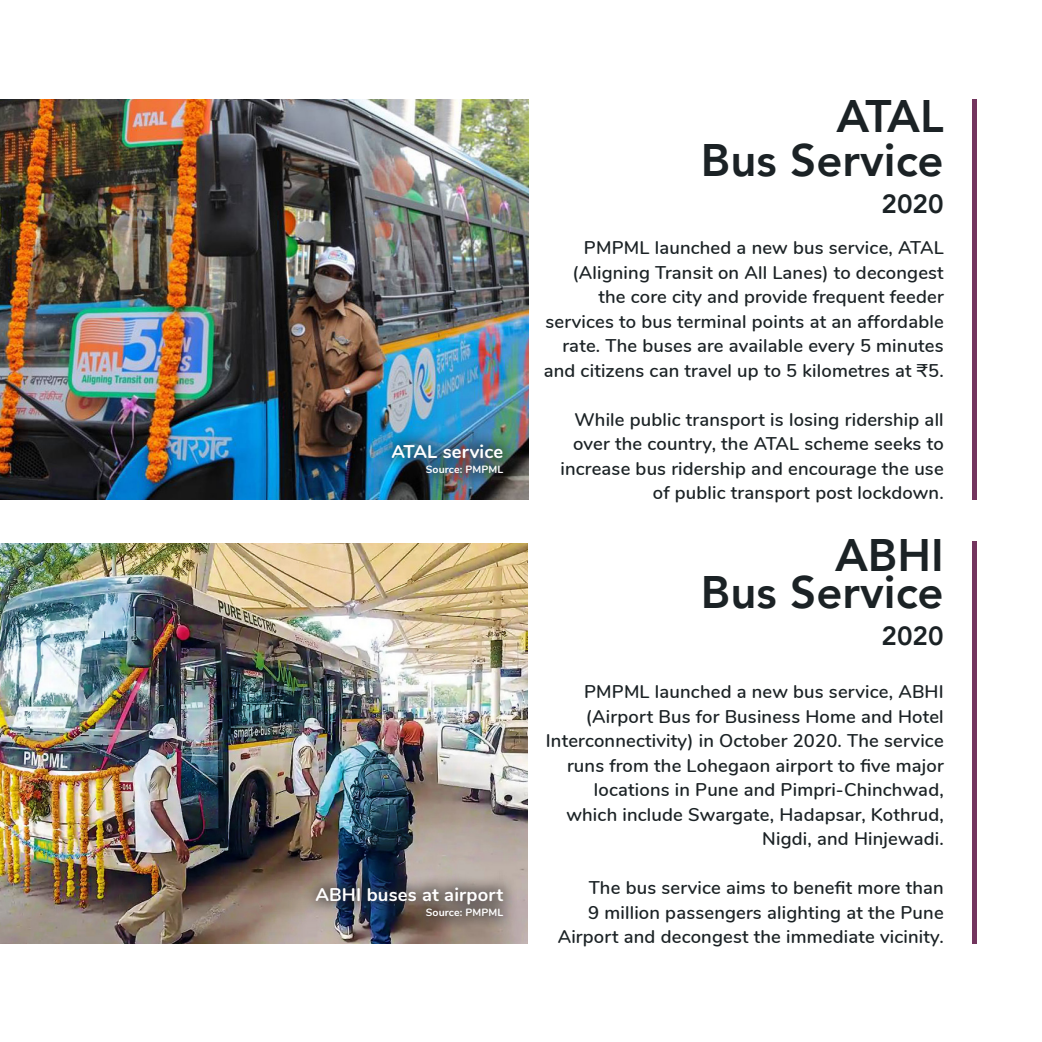
<style>
.page{position:relative;width:1042px;height:1042px;background:#fff}
.page>*{position:absolute;margin:0;border:0;box-sizing:border-box;transform-origin:0 0}
.t1{font:800 45.5px "Avenir";color:#1b2225}
.t2{font:800 26.25px "Avenir";color:#1b2225}
.t3{font:600 18.38px/24.5px "Nunito";letter-spacing:.01em;color:#1b2225;text-align:right}
.t4{font:700 18.38px "Nunito";letter-spacing:.01em;color:#fff}
.t5{font:700 10.5px "Nunito";letter-spacing:.01em;color:#fff}
</style>
<div class="page">
<img style="left:0;top:99px;width:529px;height:401px">
<hr style="left:973px;top:99px;width:4px;height:401px;background:#73355e">
<hr style="left:973px;top:542px;width:4px;height:402px;background:#73355e">
<img style="left:0;top:543px;width:528px;height:401px">
<div style="left:377px;top:428px;width:141px;height:61px;background:#231f20;opacity:.7"></div>
<div style="left:301px;top:871px;width:218px;height:61px;background:#231f20;opacity:.7"></div>
<p class="t4" style="left:391px;top:438px;width:113px">ATAL service</p>
<p class="t5" style="left:426px;top:462px;width:79px">Source: PMPML</p>
<p class="t4" style="left:315px;top:881px;width:189px">ABHI buses at airport</p>
<p class="t5" style="left:426px;top:905px;width:79px">Source: PMPML</p>
<p class="t1" style="left:836px;top:81px;width:109px">ATAL</p>
<p class="t1" style="left:701px;top:125px;width:244px">Bus Service</p>
<p class="t2" style="left:881px;top:183px;width:64px">2020</p>
<p class="t3" style="left:544px;top:235px;width:401px">PMPML launched a new bus service, ATAL (Aligning Transit on All Lanes) to decongest the core city and provide frequent feeder services to bus terminal points at an affordable rate. The buses are available every 5 minutes and citizens can travel up to 5 kilometres at ₹5.</p>
<p class="t3" style="left:560px;top:406px;width:385px">While public transport is losing ridership all over the country, the ATAL scheme seeks to increase bus ridership and encourage the use of public transport post lockdown.</p>
<p class="t1" style="left:835px;top:520px;width:110px">ABHI</p>
<p class="t1" style="left:701px;top:557px;width:244px">Bus Service</p>
<p class="t2" style="left:881px;top:615px;width:64px">2020</p>
<p class="t3" style="left:546px;top:678px;width:399px">PMPML launched a new bus service, ABHI (Airport Bus for Business Home and Hotel Interconnectivity) in October 2020. The service runs from the Lohegaon airport to five major locations in Pune and Pimpri-Chinchwad, which include Swargate, Hadapsar, Kothrud, Nigdi, and Hinjewadi.</p>
<p class="t3" style="left:589px;top:874px;width:356px">The bus service aims to benefit more than</p>
<p class="t3" style="left:558px;top:899px;width:387px">9 million passengers alighting at the Pune<br>Airport and decongest the immediate vicinity.</p>
</div>
